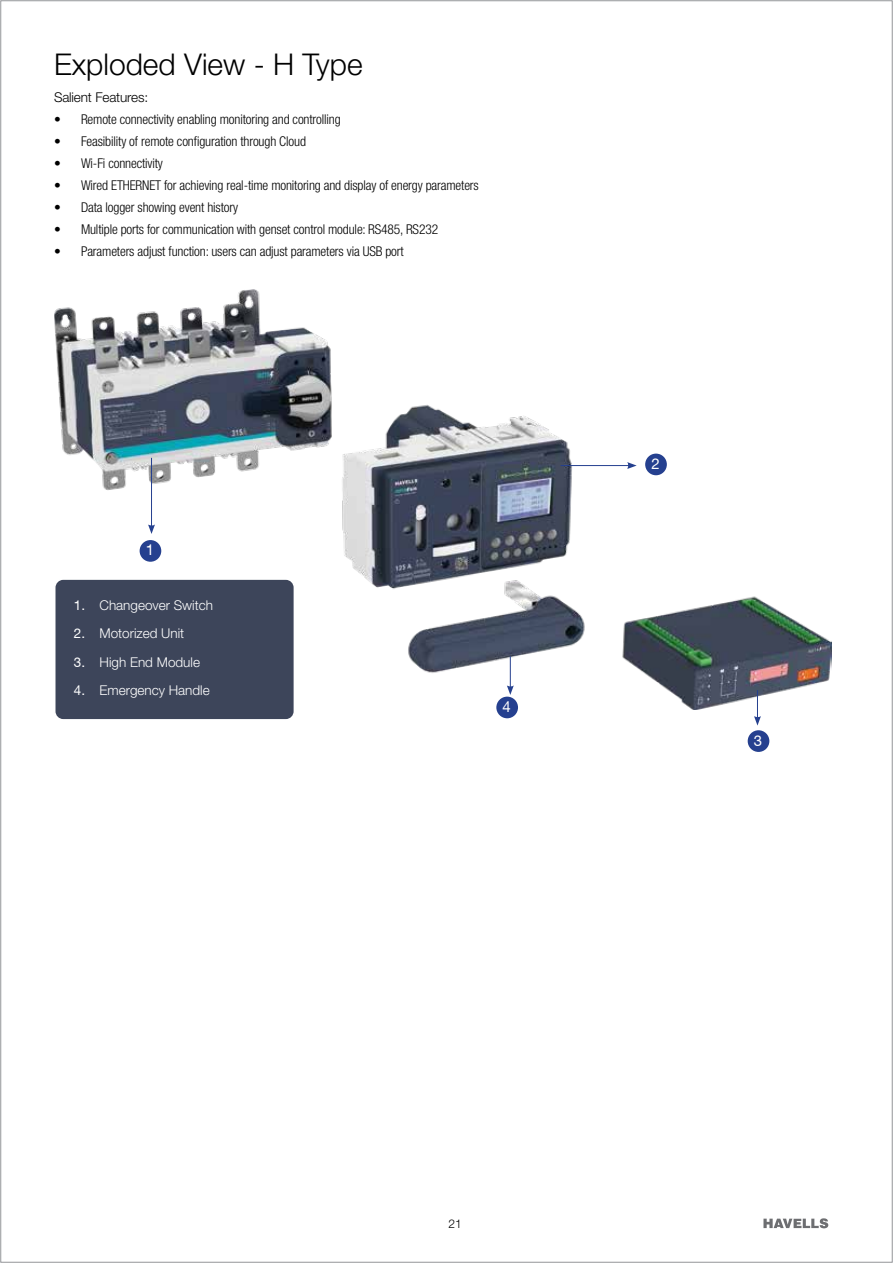
<style>
.page{position:relative;width:893px;height:1263px;background:#fff}
.page>*{position:absolute;margin:0;border:0;box-sizing:border-box;transform-origin:0 0}
.t1{font:300 30px "Helvetica Neue LT Pro";color:#000}
.t2{font:15px "Helvetica Neue CE";color:#fff}
.t3{font:300 condensed 13.5px "Helvetica Neue LT Std";letter-spacing:-.01em;color:#000}
.t4{font:300 13.5px "Helvetica Neue LT Pro";color:#fff}
.t5{font:300 13.5px "Helvetica Neue LT Pro";letter-spacing:-.01em;color:#000}
.t6{font:300 12px "Helvetica Neue LT Pro";color:#000}
.s1{font-family:"Helvetica Neue CE";font-weight:400}
</style>
<div class="page">
<svg style="left:763px;top:1218px;width:65px;height:10px"></svg>
<img style="left:54px;top:289px;width:777px;height:420px">
<div style="left:140px;top:540px;width:21px;height:22px;background:#25408f;border-radius:50%"></div>
<div style="left:645px;top:454px;width:22px;height:21px;background:#25408f;border-radius:50%"></div>
<div style="left:748px;top:730px;width:21px;height:22px;background:#25408f;border-radius:50%"></div>
<svg style="left:754px;top:690px;width:7px;height:35px"></svg>
<hr style="left:510px;top:656px;width:1px;height:32px;background:#25408f">
<svg style="left:507px;top:685px;width:7px;height:10px"></svg>
<div style="left:496px;top:697px;width:22px;height:21px;background:#25408f;border-radius:50%"></div>
<hr style="left:151px;top:458px;width:1px;height:69px;background:#25408f">
<svg style="left:148px;top:524px;width:7px;height:10px"></svg>
<hr style="left:560px;top:465px;width:70px;height:1px;background:#25408f">
<svg style="left:627px;top:462px;width:10px;height:7px"></svg>
<div style="left:55px;top:579px;width:239px;height:141px;background:#3d455a;border-radius:9px"></div>
<div style="left:54px;top:578px;width:241px;height:142px;border:2px solid #fff;border-radius:9px"></div>
<h1 class="t1" style="left:54px;top:46px;width:310px">Exploded View - H Type</h1>
<p class="t5" style="left:54px;top:89px;width:96px">Salient Features:</p>
<p class="t3" style="left:54px;top:112px;width:288px">• Remote connectivity enabling monitoring and controlling</p>
<p class="t3" style="left:54px;top:134px;width:253px">• Feasibility of remote configuration through Cloud</p>
<p class="t3" style="left:54px;top:156px;width:110px">• Wi-Fi connectivity</p>
<p class="t3" style="left:54px;top:178px;width:426px">• Wired ETHERNET for achieving real-time monitoring and display of energy parameters</p>
<p class="t3" style="left:54px;top:200px;width:186px">• Data logger showing event history</p>
<p class="t3" style="left:54px;top:222px;width:386px">• Multiple ports for communication with genset control module: RS485, RS232</p>
<p class="t3" style="left:54px;top:244px;width:351px">• Parameters adjust function: users can adjust parameters via USB port</p>
<p class="t2" style="left:146px;top:541px;width:10px">1</p>
<p class="t4" style="left:74px;top:597px;width:141px"><span class="s1">1.</span> Changeover Switch</p>
<p class="t4" style="left:74px;top:625px;width:112px"><span class="s1">2.</span> Motorized Unit</p>
<p class="t4" style="left:74px;top:653px;width:128px"><span class="s1">3.</span> High End Module</p>
<p class="t4" style="left:74px;top:682px;width:137px"><span class="s1">4.</span> Emergency Handle</p>
<p class="t2" style="left:503px;top:698px;width:10px">4</p>
<p class="t2" style="left:651px;top:455px;width:10px">2</p>
<p class="t2" style="left:754px;top:731px;width:10px">3</p>
<p class="t6" style="left:449px;top:1216px;width:15px">21</p>
</div>
